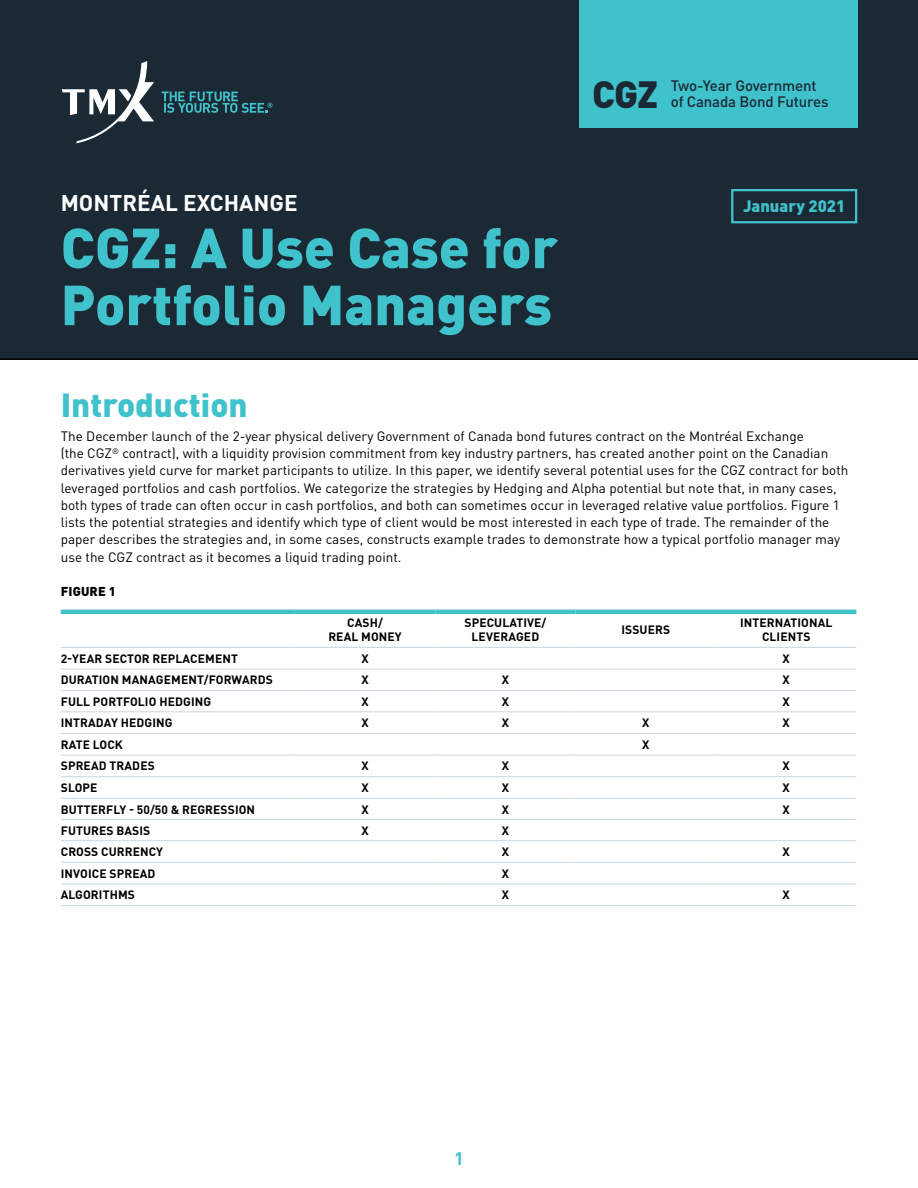
<style>
.page{position:relative;width:918px;height:1188px;background:#fff}
.page>*{position:absolute;margin:0;border:0;box-sizing:border-box;transform-origin:0 0}
.t1{font:900 55.5px/57px "DIN Pro";color:#40c2cc}
.t2{font:900 37.5px "DIN Pro";color:#1b2935}
.t3{font:900 33px "DIN Pro";color:#40c2cc}
.t4{font:700 22.5px "DIN Pro";color:#fff}
.t5{font:700 18px "DIN Pro";color:#40c2cc}
.t6{font:900 16.5px "DIN Pro";color:#40c2cc}
.t7{font:500 15px/16.5px "DIN Pro";letter-spacing:-.01em;color:#1b2935}
.t8{font:13.5px/17.2px "DIN Pro";color:#000}
.t9{font:900 12.75px "DIN Pro";letter-spacing:.01em;color:#000}
.t10{font:700 12px/14.4px "DIN Pro";letter-spacing:.01em;color:#000;text-align:center}
</style>
<div class="page">
<div style="left:0;top:0;width:918px;height:360px;background:#1b2935"></div>
<div style="left:731px;top:189px;width:126px;height:34px;border:2px solid #40c2cc"></div>
<svg style="left:62px;top:61px;width:92px;height:82px"></svg>
<svg style="left:162px;top:92px;width:111px;height:21px;background:#265b66"></svg>
<hr style="left:61px;top:647px;width:234px;height:1px;background:#cad6dd">
<hr style="left:295px;top:647px;width:140px;height:1px;background:#cad6dd">
<hr style="left:435px;top:647px;width:141px;height:1px;background:#cad6dd">
<hr style="left:576px;top:647px;width:140px;height:1px;background:#cad6dd">
<hr style="left:716px;top:647px;width:140px;height:1px;background:#cad6dd">
<hr style="left:61px;top:669px;width:234px;height:1px;background:#cad6dd">
<hr style="left:295px;top:669px;width:140px;height:1px;background:#cad6dd">
<hr style="left:435px;top:669px;width:141px;height:1px;background:#cad6dd">
<hr style="left:576px;top:669px;width:140px;height:1px;background:#cad6dd">
<hr style="left:716px;top:669px;width:140px;height:1px;background:#cad6dd">
<hr style="left:61px;top:690px;width:234px;height:1px;background:#cad6dd">
<hr style="left:295px;top:690px;width:140px;height:1px;background:#cad6dd">
<hr style="left:435px;top:690px;width:141px;height:1px;background:#cad6dd">
<hr style="left:576px;top:690px;width:140px;height:1px;background:#cad6dd">
<hr style="left:716px;top:690px;width:140px;height:1px;background:#cad6dd">
<hr style="left:61px;top:711px;width:234px;height:1px;background:#cad6dd">
<hr style="left:295px;top:711px;width:140px;height:1px;background:#cad6dd">
<hr style="left:435px;top:711px;width:141px;height:1px;background:#cad6dd">
<hr style="left:576px;top:711px;width:140px;height:1px;background:#cad6dd">
<hr style="left:716px;top:711px;width:140px;height:1px;background:#cad6dd">
<hr style="left:61px;top:733px;width:234px;height:1px;background:#cad6dd">
<hr style="left:295px;top:733px;width:140px;height:1px;background:#cad6dd">
<hr style="left:435px;top:733px;width:141px;height:1px;background:#cad6dd">
<hr style="left:576px;top:733px;width:140px;height:1px;background:#cad6dd">
<hr style="left:716px;top:733px;width:140px;height:1px;background:#cad6dd">
<hr style="left:61px;top:755px;width:234px;height:1px;background:#cad6dd">
<hr style="left:295px;top:755px;width:140px;height:1px;background:#cad6dd">
<hr style="left:435px;top:755px;width:141px;height:1px;background:#cad6dd">
<hr style="left:576px;top:755px;width:140px;height:1px;background:#cad6dd">
<hr style="left:716px;top:755px;width:140px;height:1px;background:#cad6dd">
<hr style="left:61px;top:776px;width:234px;height:1px;background:#cad6dd">
<hr style="left:295px;top:776px;width:140px;height:1px;background:#cad6dd">
<hr style="left:435px;top:776px;width:141px;height:1px;background:#cad6dd">
<hr style="left:576px;top:776px;width:140px;height:1px;background:#cad6dd">
<hr style="left:716px;top:776px;width:140px;height:1px;background:#cad6dd">
<hr style="left:61px;top:798px;width:234px;height:1px;background:#cad6dd">
<hr style="left:295px;top:798px;width:140px;height:1px;background:#cad6dd">
<hr style="left:435px;top:798px;width:141px;height:1px;background:#cad6dd">
<hr style="left:576px;top:798px;width:140px;height:1px;background:#cad6dd">
<hr style="left:716px;top:798px;width:140px;height:1px;background:#cad6dd">
<hr style="left:61px;top:819px;width:234px;height:1px;background:#cad6dd">
<hr style="left:295px;top:819px;width:140px;height:1px;background:#cad6dd">
<hr style="left:435px;top:819px;width:141px;height:1px;background:#cad6dd">
<hr style="left:576px;top:819px;width:140px;height:1px;background:#cad6dd">
<hr style="left:716px;top:819px;width:140px;height:1px;background:#cad6dd">
<hr style="left:61px;top:840px;width:234px;height:1px;background:#cad6dd">
<hr style="left:295px;top:840px;width:140px;height:1px;background:#cad6dd">
<hr style="left:435px;top:840px;width:141px;height:1px;background:#cad6dd">
<hr style="left:576px;top:840px;width:140px;height:1px;background:#cad6dd">
<hr style="left:716px;top:840px;width:140px;height:1px;background:#cad6dd">
<hr style="left:61px;top:862px;width:234px;height:1px;background:#cad6dd">
<hr style="left:295px;top:862px;width:140px;height:1px;background:#cad6dd">
<hr style="left:435px;top:862px;width:141px;height:1px;background:#cad6dd">
<hr style="left:576px;top:862px;width:140px;height:1px;background:#cad6dd">
<hr style="left:716px;top:862px;width:140px;height:1px;background:#cad6dd">
<hr style="left:61px;top:884px;width:234px;height:1px;background:#cad6dd">
<hr style="left:295px;top:884px;width:140px;height:1px;background:#cad6dd">
<hr style="left:435px;top:884px;width:141px;height:1px;background:#cad6dd">
<hr style="left:576px;top:884px;width:140px;height:1px;background:#cad6dd">
<hr style="left:716px;top:884px;width:140px;height:1px;background:#cad6dd">
<hr style="left:61px;top:905px;width:234px;height:1px;background:#cad6dd">
<hr style="left:295px;top:905px;width:140px;height:1px;background:#cad6dd">
<hr style="left:435px;top:905px;width:141px;height:1px;background:#cad6dd">
<hr style="left:576px;top:905px;width:140px;height:1px;background:#cad6dd">
<hr style="left:716px;top:905px;width:140px;height:1px;background:#cad6dd">
<hr style="left:61px;top:610px;width:234px;height:4px;background:#40c2cc">
<hr style="left:295px;top:610px;width:140px;height:4px;background:#40c2cc">
<hr style="left:435px;top:610px;width:141px;height:4px;background:#40c2cc">
<hr style="left:576px;top:610px;width:140px;height:4px;background:#40c2cc">
<hr style="left:716px;top:610px;width:140px;height:4px;background:#40c2cc">
<div style="left:579px;top:0;width:278px;height:127px;background:#40c2cc"></div>
<h3 class="t4" style="left:61px;top:185px;width:239px">MONTRÉAL EXCHANGE</h3>
<h1 class="t1" style="left:61px;top:216px;width:499px">CGZ: A Use Case for<br>Portfolio Managers</h1>
<h2 class="t2" style="left:592px;top:64px;width:67px">CGZ</h2>
<p class="t7" style="left:671px;top:76px;width:159px">Two-Year Government of Canada Bond Futures</p>
<p class="t6" style="left:743px;top:193px;width:104px">January 2021</p>
<h3 class="t3" style="left:61px;top:378px;width:188px">Introduction</h3>
<p class="t8" style="left:61px;top:426px;width:789px">The December launch of the 2-year physical delivery Government of Canada bond futures contract on the Montréal Exchange<br>(the CGZ<sup>®</sup> contract), with a liquidity provision commitment from key industry partners, has created another point on the Canadian derivatives yield curve for market participants to utilize. In this paper, we identify several potential uses for the CGZ contract for both leveraged portfolios and cash portfolios. We categorize the strategies by Hedging and Alpha potential but note that, in many cases, both types of trade can often occur in cash portfolios, and both can sometimes occur in leveraged relative value portfolios. Figure 1 lists the potential strategies and identify which type of client would be most interested in each type of trade. The remainder of the paper describes the strategies and, in some cases, constructs example trades to demonstrate how a typical portfolio manager may use the CGZ contract as it becomes a liquid trading point.</p>
<p class="t9" style="left:61px;top:581px;width:57px">FIGURE 1</p>
<p class="t10" style="left:328px;top:615px;width:75px">CASH/<br>REAL MONEY</p>
<p class="t10" style="left:465px;top:615px;width:83px">SPECULATIVE/<br>LEVERAGED</p>
<p class="t10" style="left:621px;top:622px;width:50px">ISSUERS</p>
<p class="t10" style="left:740px;top:615px;width:94px">INTERNATIONAL<br>CLIENTS</p>
<p class="t10" style="left:61px;top:651px;width:179px">2-YEAR SECTOR REPLACEMENT</p>
<p class="t10" style="left:361px;top:651px;width:9px">X</p>
<p class="t10" style="left:783px;top:651px;width:9px">X</p>
<p class="t10" style="left:61px;top:672px;width:214px">DURATION MANAGEMENT/FORWARDS</p>
<p class="t10" style="left:361px;top:672px;width:9px">X</p>
<p class="t10" style="left:502px;top:672px;width:9px">X</p>
<p class="t10" style="left:783px;top:672px;width:9px">X</p>
<p class="t10" style="left:61px;top:694px;width:152px">FULL PORTFOLIO HEDGING</p>
<p class="t10" style="left:361px;top:694px;width:9px">X</p>
<p class="t10" style="left:502px;top:694px;width:9px">X</p>
<p class="t10" style="left:783px;top:694px;width:9px">X</p>
<p class="t10" style="left:61px;top:715px;width:113px">INTRADAY HEDGING</p>
<p class="t10" style="left:361px;top:715px;width:9px">X</p>
<p class="t10" style="left:502px;top:715px;width:9px">X</p>
<p class="t10" style="left:642px;top:715px;width:9px">X</p>
<p class="t10" style="left:783px;top:715px;width:9px">X</p>
<p class="t10" style="left:61px;top:737px;width:64px">RATE LOCK</p>
<p class="t10" style="left:642px;top:737px;width:9px">X</p>
<p class="t10" style="left:61px;top:758px;width:95px">SPREAD TRADES</p>
<p class="t10" style="left:361px;top:758px;width:9px">X</p>
<p class="t10" style="left:502px;top:758px;width:9px">X</p>
<p class="t10" style="left:783px;top:758px;width:9px">X</p>
<p class="t10" style="left:61px;top:780px;width:38px">SLOPE</p>
<p class="t10" style="left:361px;top:780px;width:9px">X</p>
<p class="t10" style="left:502px;top:780px;width:9px">X</p>
<p class="t10" style="left:783px;top:780px;width:9px">X</p>
<p class="t10" style="left:61px;top:801px;width:196px">BUTTERFLY - 50/50 &amp; REGRESSION</p>
<p class="t10" style="left:361px;top:801px;width:9px">X</p>
<p class="t10" style="left:502px;top:801px;width:9px">X</p>
<p class="t10" style="left:783px;top:801px;width:9px">X</p>
<p class="t10" style="left:61px;top:822px;width:91px">FUTURES BASIS</p>
<p class="t10" style="left:361px;top:822px;width:9px">X</p>
<p class="t10" style="left:502px;top:822px;width:9px">X</p>
<p class="t10" style="left:61px;top:844px;width:104px">CROSS CURRENCY</p>
<p class="t10" style="left:502px;top:844px;width:9px">X</p>
<p class="t10" style="left:783px;top:844px;width:9px">X</p>
<p class="t10" style="left:61px;top:865px;width:96px">INVOICE SPREAD</p>
<p class="t10" style="left:502px;top:865px;width:9px">X</p>
<p class="t10" style="left:61px;top:887px;width:76px">ALGORITHMS</p>
<p class="t10" style="left:502px;top:887px;width:9px">X</p>
<p class="t10" style="left:783px;top:887px;width:9px">X</p>
<h3 class="t5" style="left:454px;top:1144px;width:11px">1</h3>
</div>
